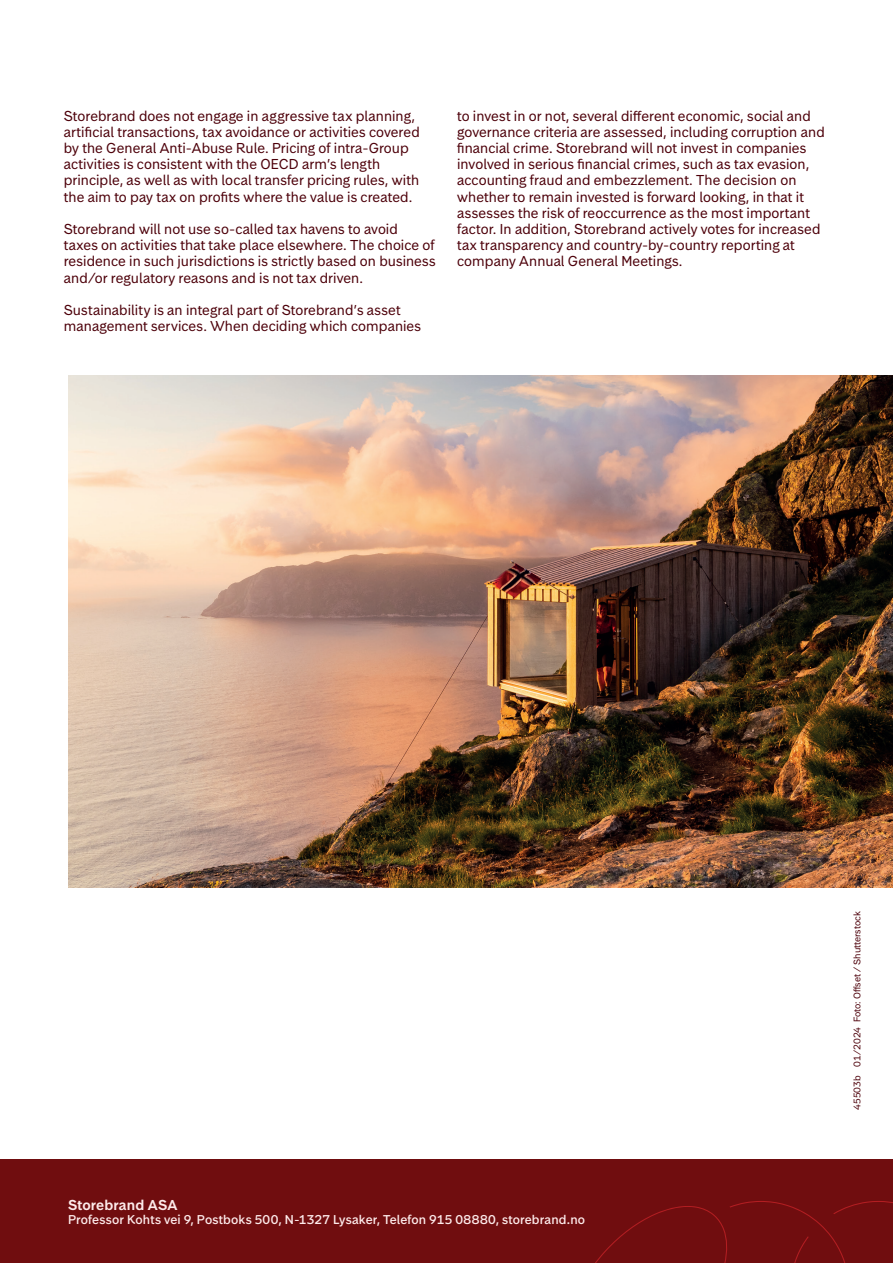
<style>
.page{position:relative;width:893px;height:1263px;background:#fff}
.page>*{position:absolute;margin:0;border:0;box-sizing:border-box;transform-origin:0 0}
.t1{font:13.5px/16.2px "Storebrand Text";letter-spacing:.005em;color:#4d000a}
.t2{font:600 13.5px "Storebrand Text";letter-spacing:.01em;color:#fdeaea}
.t3{font:500 12px "Storebrand Text";letter-spacing:.015em;color:#fdeaea}
.t4{font:9px "Storebrand Text";color:#4d000a}
</style>
<div class="page">
<img style="left:68px;top:375px;width:825px;height:513px">
<div style="left:0;top:1159px;width:893px;height:104px;background:#700d0f"></div>
<svg style="left:595px;top:1201px;width:298px;height:62px"></svg>
<p class="t1" style="left:64px;top:107px;width:357px">Storebrand does not engage in aggressive tax planning, artificial transactions, tax avoidance or activities covered by the General Anti-Abuse Rule. Pricing of intra-Group activities is consistent with the OECD arm’s length principle, as well as with local transfer pricing rules, with the aim to pay tax on profits where the value is created.</p>
<p class="t1" style="left:64px;top:221px;width:373px">Storebrand will not use so-called tax havens to avoid<br>taxes on activities that take place elsewhere. The choice of residence in such jurisdictions is strictly based on business and/or regulatory reasons and is not tax driven.</p>
<p class="t1" style="left:64px;top:302px;width:359px">Sustainability is an integral part of Storebrand’s asset management services. When deciding which companies</p>
<p class="t1" style="left:457px;top:107px;width:369px">to invest in or not, several different economic, social and governance criteria are assessed, including corruption and financial crime. Storebrand will not invest in companies involved in serious financial crimes, such as tax evasion, accounting fraud and embezzlement. The decision on whether to remain invested is forward looking, in that it assesses the risk of reoccurrence as the most important factor. In addition, Storebrand actively votes for increased tax transparency and country-by-country reporting at company Annual General Meetings.</p>
<p class="t2" style="left:68px;top:1195px;width:111px">Storebrand ASA</p>
<p class="t3" style="left:68px;top:1211px;width:519px">Professor Kohts vei 9, Postboks 500, N-1327 Lysaker, Telefon 915 08880, storebrand.no</p>
<p class="t4" style="left:851px;top:1110px;width:200px;rotate:-90deg">45503b 01/2024 Foto: Offset / Shutterstock</p>
</div>
